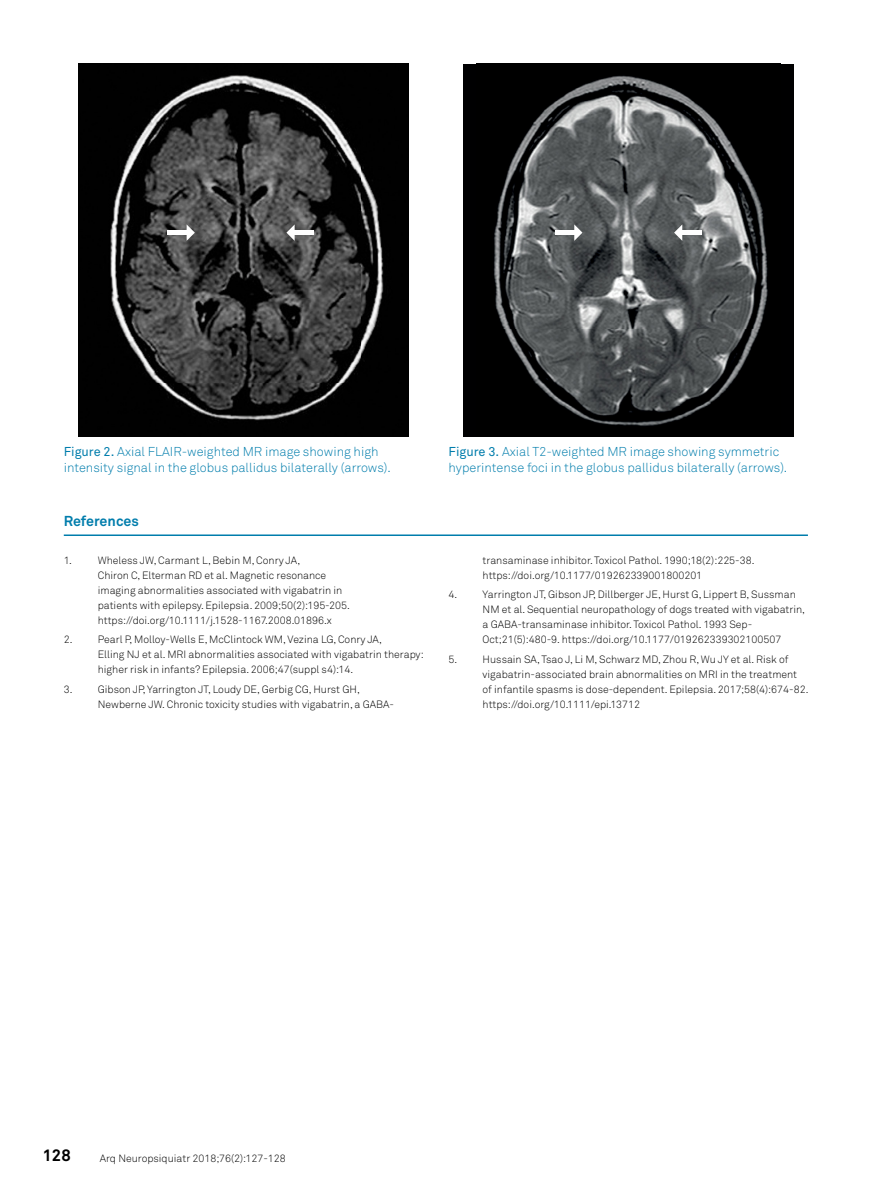
<style>
.page{position:relative;width:893px;height:1191px;background:#fff}
.page>*{position:absolute;margin:0;border:0;box-sizing:border-box;transform-origin:0 0}
.t1{font:700 16.5px "Akkurat Pro";color:#000}
.t2{font:700 14.25px "Akkurat Pro";color:#007dac}
.t3{font:12.75px/15.3px "Akkurat Light Pro";color:#007dac}
.t4{font:10.5px/15px "Akkurat Light Pro";color:#000}
.s1{font-family:"Akkurat Pro"}
</style>
<div class="page">
<hr style="left:64px;top:534px;width:744px;height:2px;background:#007dac">
<img style="left:78px;top:64px;width:331px;height:372px">
<div style="left:168px;top:230px;width:20px;height:5px;background:#fff"></div>
<svg style="left:187px;top:224px;width:8px;height:17px"></svg>
<div style="left:294px;top:230px;width:20px;height:5px;background:#fff"></div>
<svg style="left:286px;top:224px;width:9px;height:17px"></svg>
<div style="left:463px;top:64px;width:331px;height:372px;background:#000001"></div>
<img style="left:476px;top:436px;width:304px;height:1px">
<img style="left:494px;top:75px;width:274px;height:351px">
<div style="left:555px;top:230px;width:20px;height:5px;background:#fff"></div>
<svg style="left:574px;top:224px;width:8px;height:17px"></svg>
<div style="left:681px;top:230px;width:20px;height:5px;background:#fff"></div>
<svg style="left:674px;top:224px;width:8px;height:17px"></svg>
<p class="t3" style="left:64px;top:444px;width:328px"><span class="s1">Figure 2.</span> Axial FLAIR-weighted MR image showing high intensity signal in the globus pallidus bilaterally (arrows).</p>
<p class="t3" style="left:449px;top:444px;width:340px"><span class="s1">Figure 3.</span> Axial T2-weighted MR image showing symmetric hyperintense foci in the globus pallidus bilaterally (arrows).</p>
<h2 class="t2" style="left:64px;top:512px;width:77px">References</h2>
<p class="t4" style="left:64px;top:553px;width:10px">1.</p>
<p class="t4" style="left:98px;top:553px;width:254px">Wheless JW, Carmant L, Bebin M, Conry JA,<br>Chiron C, Elterman RD et al. Magnetic resonance imaging abnormalities associated with vigabatrin in patients with epilepsy. Epilepsia. 2009;50(2):195-205. https://doi.org/10.1111/j.1528-1167.2008.01896.x</p>
<p class="t4" style="left:64px;top:632px;width:10px">2.</p>
<p class="t4" style="left:98px;top:632px;width:327px">Pearl P, Molloy-Wells E, McClintock WM, Vezina LG, Conry JA,<br>Elling NJ et al. MRI abnormalities associated with vigabatrin therapy: higher risk in infants? Epilepsia. 2006;47(suppl s4):14.</p>
<p class="t4" style="left:64px;top:681px;width:10px">3.</p>
<p class="t4" style="left:98px;top:681px;width:298px">Gibson JP, Yarrington JT, Loudy DE, Gerbig CG, Hurst GH,<br>Newberne JW. Chronic toxicity studies with vigabatrin, a GABA-</p>
<p class="t4" style="left:483px;top:553px;width:273px">transaminase inhibitor. Toxicol Pathol. 1990;18(2):225-38. https://doi.org/10.1177/019262339001800201</p>
<p class="t4" style="left:449px;top:587px;width:10px">4.</p>
<p class="t4" style="left:483px;top:587px;width:324px">Yarrington JT, Gibson JP, Dillberger JE, Hurst G, Lippert B, Sussman NM et al. Sequential neuropathology of dogs treated with vigabatrin, a GABA-transaminase inhibitor. Toxicol Pathol. 1993 Sep-Oct;21(5):480-9. https://doi.org/10.1177/019262339302100507</p>
<p class="t4" style="left:449px;top:651px;width:10px">5.</p>
<p class="t4" style="left:483px;top:651px;width:327px">Hussain SA, Tsao J, Li M, Schwarz MD, Zhou R, Wu JY et al. Risk of vigabatrin-associated brain abnormalities on MRI in the treatment of infantile spasms is dose-dependent. Epilepsia. 2017;58(4):674-82. https://doi.org/10.1111/epi.13712</p>
<h1 class="t1" style="left:43px;top:1145px;width:30px">128</h1>
<p class="t4" style="left:100px;top:1150px;width:188px">Arq Neuropsiquiatr 2018;76(2):127-128</p>
</div>
